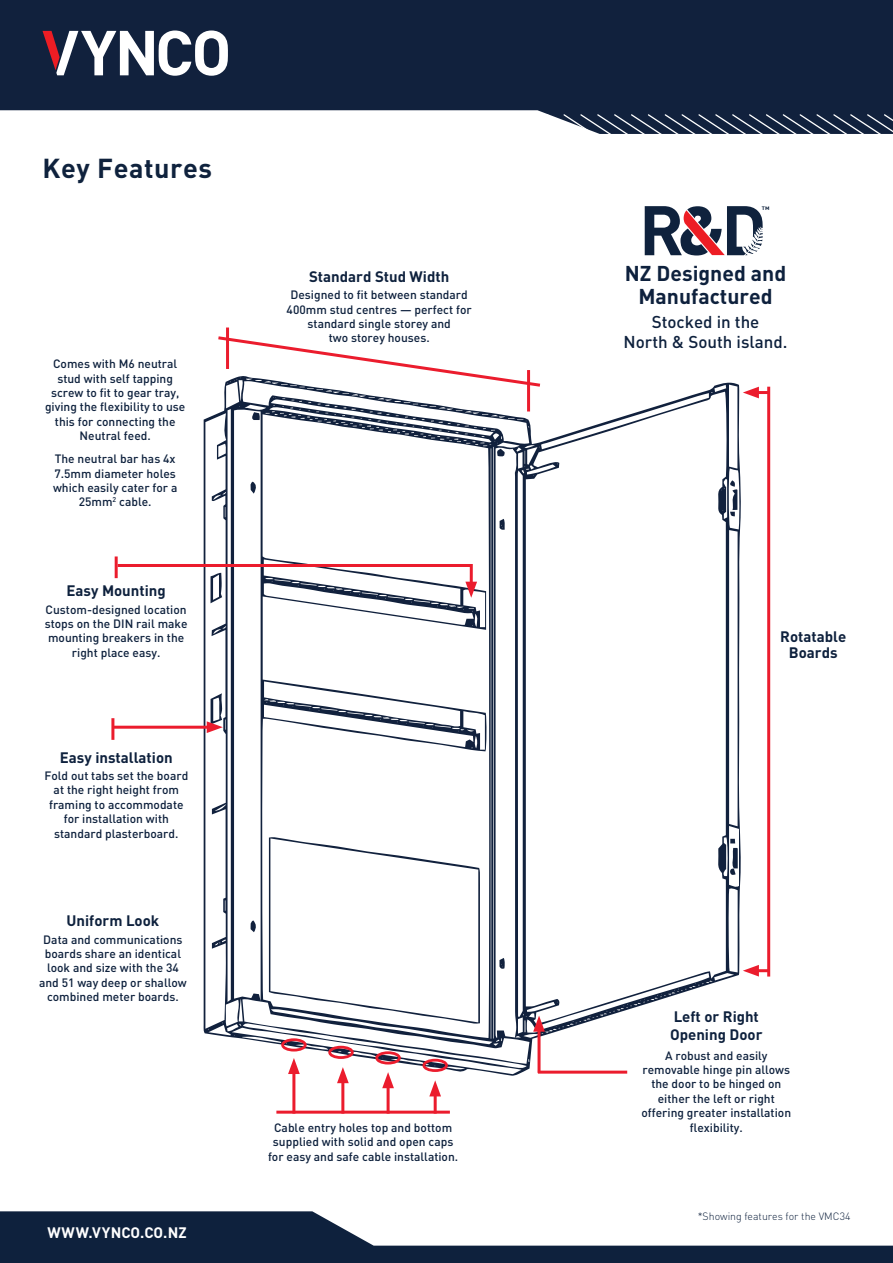
<style>
.page{position:relative;width:893px;height:1263px;background:#fff}
.page>*{position:absolute;margin:0;border:0;box-sizing:border-box;transform-origin:0 0}
.t1{font:700 27px "DIN";letter-spacing:.02em;color:#0f223d}
.t2{font:700 21.15px/23.2px "DIN";color:#0e213d;text-align:center}
.t3{font:500 16.95px/20.4px "DIN";color:#0e213d;text-align:center}
.t4{font:700 15px/18px "DIN";color:#0e213d}
.t5{font:700 15px "DIN";letter-spacing:.045em;color:#fff}
.t6{font:500 12px/14.4px "DIN";color:#0e213d;text-align:center}
.t7{font:300 10.5px "DIN";color:#0e213d}
.t8{font:700 4.95px "DIN";color:#0f223d;scale:1.1 1}
</style>
<div class="page">
<div style="left:0;top:0;width:893px;height:113px;background:#11213d"></div>
<svg style="left:545px;top:113px;width:348px;height:21px;background:#404c63"></svg>
<svg style="left:43px;top:31px;width:185px;height:45px"></svg>
<svg style="left:0;top:1211px;width:893px;height:52px;fill:#0e213d"></svg>
<svg style="left:218px;top:334px;width:313px;height:41px"></svg>
<svg style="left:204px;top:375px;width:537px;height:701px"></svg>
<svg style="left:269px;top:837px;width:211px;height:187px"></svg>
<svg style="left:252px;top:412px;width:8px;height:8px"></svg>
<svg style="left:249px;top:482px;width:8px;height:12px"></svg>
<svg style="left:249px;top:920px;width:8px;height:12px"></svg>
<svg style="left:497px;top:449px;width:8px;height:8px"></svg>
<svg style="left:500px;top:519px;width:5px;height:11px"></svg>
<svg style="left:499px;top:958px;width:6px;height:11px"></svg>
<svg style="left:729px;top:480px;width:8px;height:36px"></svg>
<svg style="left:730px;top:839px;width:8px;height:36px"></svg>
<div style="left:281px;top:1038px;width:26px;height:13px;border:3px solid #eb1c2d;border-radius:50%"></div>
<div style="left:328px;top:1046px;width:26px;height:13px;border:3px solid #eb1c2d;border-radius:50%"></div>
<div style="left:375px;top:1051px;width:26px;height:13px;border:3px solid #eb1c2d;border-radius:50%"></div>
<div style="left:422px;top:1059px;width:26px;height:13px;border:3px solid #eb1c2d;border-radius:50%"></div>
<hr style="left:226px;top:327px;width:3px;height:42px;background:#eb1c2d">
<hr style="left:527px;top:370px;width:3px;height:41px;background:#eb1c2d">
<hr style="left:537px;top:1026px;width:3px;height:47px;background:#eb1c2d">
<svg style="left:533px;top:1015px;width:12px;height:17px"></svg>
<hr style="left:538px;top:1070px;width:89px;height:3px;background:#eb1c2d">
<hr style="left:111px;top:718px;width:3px;height:22px;background:#eb1c2d">
<hr style="left:276px;top:1111px;width:174px;height:3px;background:#eb1c2d">
<hr style="left:115px;top:556px;width:3px;height:22px;background:#eb1c2d">
<hr style="left:113px;top:726px;width:99px;height:3px;background:#eb1c2d">
<svg style="left:207px;top:693px;width:16px;height:40px"></svg>
<hr style="left:341px;top:1077px;width:3px;height:37px;background:#eb1c2d">
<svg style="left:337px;top:1067px;width:12px;height:16px"></svg>
<hr style="left:292px;top:1068px;width:3px;height:46px;background:#eb1c2d">
<svg style="left:288px;top:1058px;width:12px;height:16px"></svg>
<hr style="left:387px;top:1082px;width:3px;height:32px;background:#eb1c2d">
<svg style="left:382px;top:1072px;width:12px;height:16px"></svg>
<hr style="left:434px;top:1091px;width:3px;height:23px;background:#eb1c2d">
<svg style="left:429px;top:1080px;width:12px;height:16px"></svg>
<svg style="left:115px;top:562px;width:362px;height:41px"></svg>
<hr style="left:753px;top:391px;width:15px;height:3px;background:#eb1c2d">
<svg style="left:743px;top:387px;width:16px;height:11px"></svg>
<hr style="left:753px;top:969px;width:15px;height:3px;background:#eb1c2d">
<svg style="left:743px;top:965px;width:16px;height:11px"></svg>
<hr style="left:767px;top:387px;width:3px;height:589px;background:#eb1c2d">
<svg style="left:645px;top:206px;width:118px;height:49px"></svg>
<h1 class="t1" style="left:43px;top:150px;width:171px">Key Features</h1>
<p class="t6" style="left:45px;top:356px;width:142px">Comes with M6 neutral stud with self tapping screw to fit to gear tray, giving the flexibility to use this for connecting the<br>Neutral feed.</p>
<p class="t6" style="left:53px;top:451px;width:126px">The neutral bar has 4x<br>7.5mm diameter holes which easily cater for a<br>25mm<sup>2</sup> cable.</p>
<p class="t4" style="left:67px;top:581px;width:101px">Easy Mounting</p>
<p class="t6" style="left:45px;top:602px;width:144px">Custom-designed location stops on the DIN rail make mounting breakers in the right place easy.</p>
<p class="t4" style="left:60px;top:747px;width:114px">Easy installation</p>
<p class="t6" style="left:44px;top:768px;width:145px">Fold out tabs set the board at the right height from framing to accommodate for installation with standard plasterboard.</p>
<p class="t4" style="left:67px;top:910px;width:94px">Uniform Look</p>
<p class="t6" style="left:39px;top:932px;width:149px">Data and communications boards share an identical look and size with the 34 and 51 way deep or shallow combined meter boards.</p>
<p class="t5" style="left:47px;top:1223px;width:141px">WWW.VYNCO.CO.NZ</p>
<p class="t4" style="left:309px;top:267px;width:142px">Standard Stud Width</p>
<p class="t6" style="left:287px;top:287px;width:187px">Designed to fit between standard<br>400mm stud centres — perfect for standard single storey and<br>two storey houses.</p>
<p class="t6" style="left:268px;top:1120px;width:192px">Cable entry holes top and bottom supplied with solid and open caps for easy and safe cable installation.</p>
<p class="t8" style="left:762px;top:205px;width:8px">TM</p>
<h2 class="t2" style="left:625px;top:260px;width:163px">NZ Designed and<br>Manufactured</h2>
<h3 class="t3" style="left:624px;top:311px;width:165px">Stocked in the<br>North &amp; South island.</h3>
<p class="t4" style="left:780px;top:627px;width:68px;line-height:16.5px;text-align:center">Rotatable<br>Boards</p>
<p class="t4" style="left:670px;top:1007px;width:94px">Left or Right<br>Opening Door</p>
<p class="t6" style="left:641px;top:1047px;width:151px">A robust and easily removable hinge pin allows the door to be hinged on either the left or right offering greater installation flexibility.</p>
<p class="t7" style="left:698px;top:1210px;width:154px">*Showing features for the VMC34</p>
</div>
